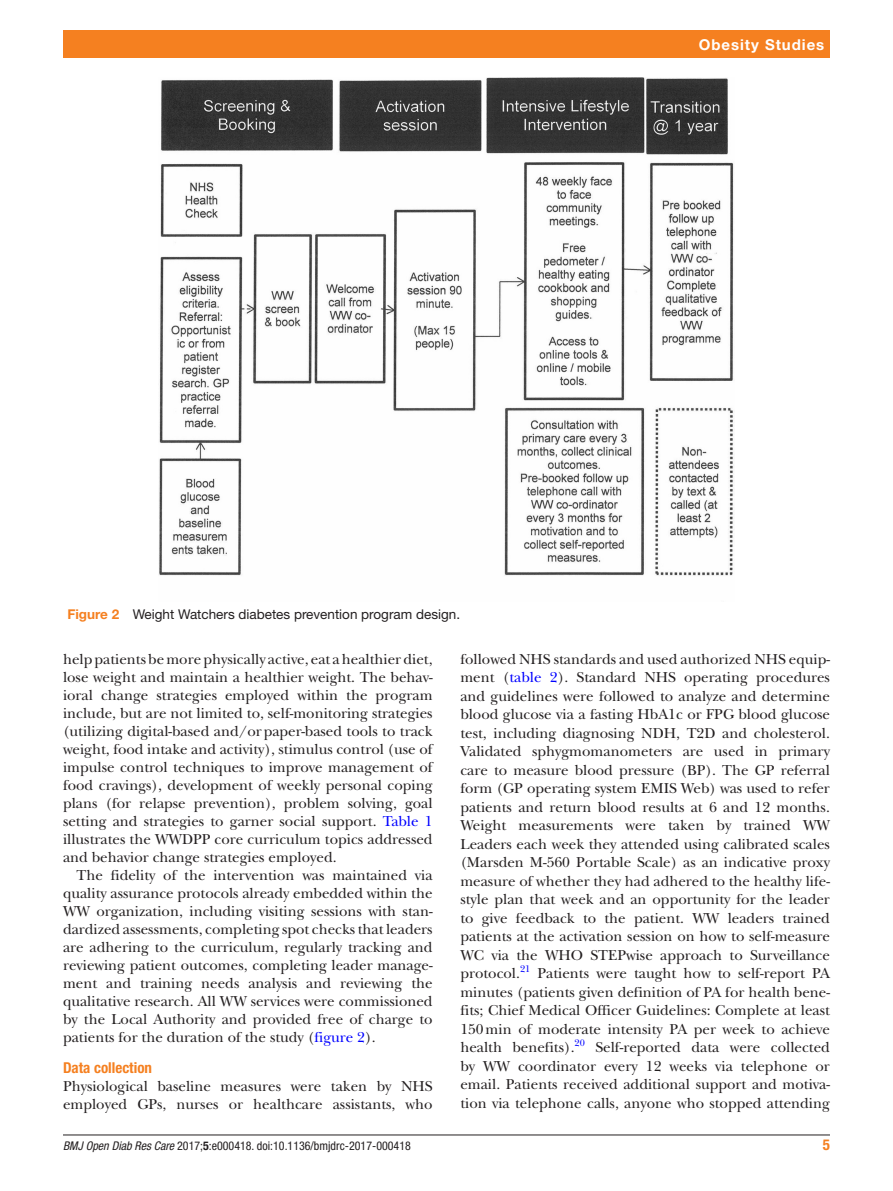
<style>
.page{position:relative;width:893px;height:1191px;background:#fff}
.page>*{position:absolute;margin:0;border:0;box-sizing:border-box;transform-origin:0 0}
.t1{font:15px/18.5px "New Baskerville";color:#231f20;text-align:justify}
.t2{font:700 condensed 15px "Helvetica Neue LT Std";color:#f58020}
.t3{font:700 15px "Helvetica Neue LT Std";letter-spacing:.065em;color:#fff}
.t4{font:13.5px "Helvetica Neue LT Std";color:#231f20}
.t5{font:condensed 12px "Helvetica Neue LT Std";color:#231f20}
.t6{font:9.9px "New Baskerville";color:#00f}
.s1{font-weight:700;color:#f58020}
.s2{color:#00f}
.s3{font-style:italic}
.s4{font-weight:700}
</style>
<div class="page">
<hr style="left:63px;top:1134px;width:767px;height:1px;background:#231f20">
<img style="left:159px;top:77px;width:575px;height:499px">
<div style="left:63px;top:31px;width:767px;height:27px;background:#f58020"></div>
<p class="t4" style="left:68px;top:606px;width:394px"><span class="s1">Figure 2</span> Weight Watchers diabetes prevention program design.</p>
<p class="t3" style="left:699px;top:35px;width:127px">Obesity Studies</p>
<p class="t1" style="left:63px;top:650px;width:371px;line-height:18px">help patients be more physically active, eat a healthier diet, lose weight and maintain a healthier weight. The behav&shy;ioral change strategies employed within the program include, but are not limited to, self-monitoring strategies (utilizing digital-based and/orpaper-based tools to track weight, food intake and activity), stimulus control (use of impulse control techniques to improve management of food cravings), development of weekly personal coping plans (for relapse prevention), problem solving, goal setting and strategies to garner social support. <span class="s2">Table 1 </span>illustrates the WWDPP core curriculum topics addressed and behavior change strategies employed.</p>
<p class="t1" style="left:63px;top:866px;width:371px;line-height:18px;text-indent:14px">The fidelity of the intervention was maintained via quality assurance protocols already embedded within the WW organization, including visiting sessions with stan&shy;dardized assessments, completing spot checks that leaders are adhering to the curriculum, regularly tracking and reviewing patient outcomes, completing leader manage&shy;ment and training needs analysis and reviewing the qualitative research. All WW services were commissioned by the Local Authority and provided free of charge to patients for the duration of the study (<span class="s2">figure 2</span>).</p>
<p class="t2" style="left:63px;top:1059px;width:91px">Data collection</p>
<p class="t1" style="left:63px;top:1077px;width:371px;line-height:18px">Physiological baseline measures were taken by NHS employed GPs, nurses or healthcare assistants, who</p>
<p class="t1" style="left:460px;top:650px;width:371px">followed NHS standards and used authorized NHS equip&shy;ment (<span class="s2">table 2</span>). Standard NHS operating procedures and guidelines were followed to analyze and determine blood glucose via a fasting HbA1c or FPG blood glucose test, including diagnosing NDH, T2D and cholesterol.<br>Validated sphygmomanometers are used in primary care to measure blood pressure (BP). The GP referral form (GP operating system EMIS Web) was used to refer patients and return blood results at 6 and 12 months.<br>Weight measurements were taken by trained WW Leaders each week they attended using calibrated scales (Marsden M-560 Portable Scale) as an indicative proxy measure of whether they had adhered to the healthy life&shy;style plan that week and an opportunity for the leader to give feedback to the patient. WW leaders trained patients at the activation session on how to self-measure WC via the WHO STEPwise approach to Surveillance protocol.</p>
<p class="t6" style="left:520px;top:962px;width:12px">21</p>
<p class="t1" style="left:460px;top:964px;width:371px;text-indent:77px">Patients were taught how to self-report PA minutes (patients given definition of PA for health bene&shy;fits; Chief Medical Officer Guidelines: Complete at least 150min of moderate intensity PA per week to achieve health benefits).</p>
<p class="t6" style="left:575px;top:1036px;width:12px">20</p>
<p class="t1" style="left:460px;top:1038px;width:371px;text-indent:135px">Self-reported data were collected by WW coordinator every 12 weeks via telephone or email. Patients received additional support and motiva&shy;tion via telephone calls, anyone who stopped attending</p>
<p class="t5" style="left:63px;top:1138px;width:349px"><span class="s3">BMJ Open Diab Res Care</span> 2017;<span class="s4">5</span>:e000418. doi:10.1136/bmjdrc-2017-000418</p>
<p class="t2" style="left:823px;top:1135px;width:9px">5</p>
</div>
